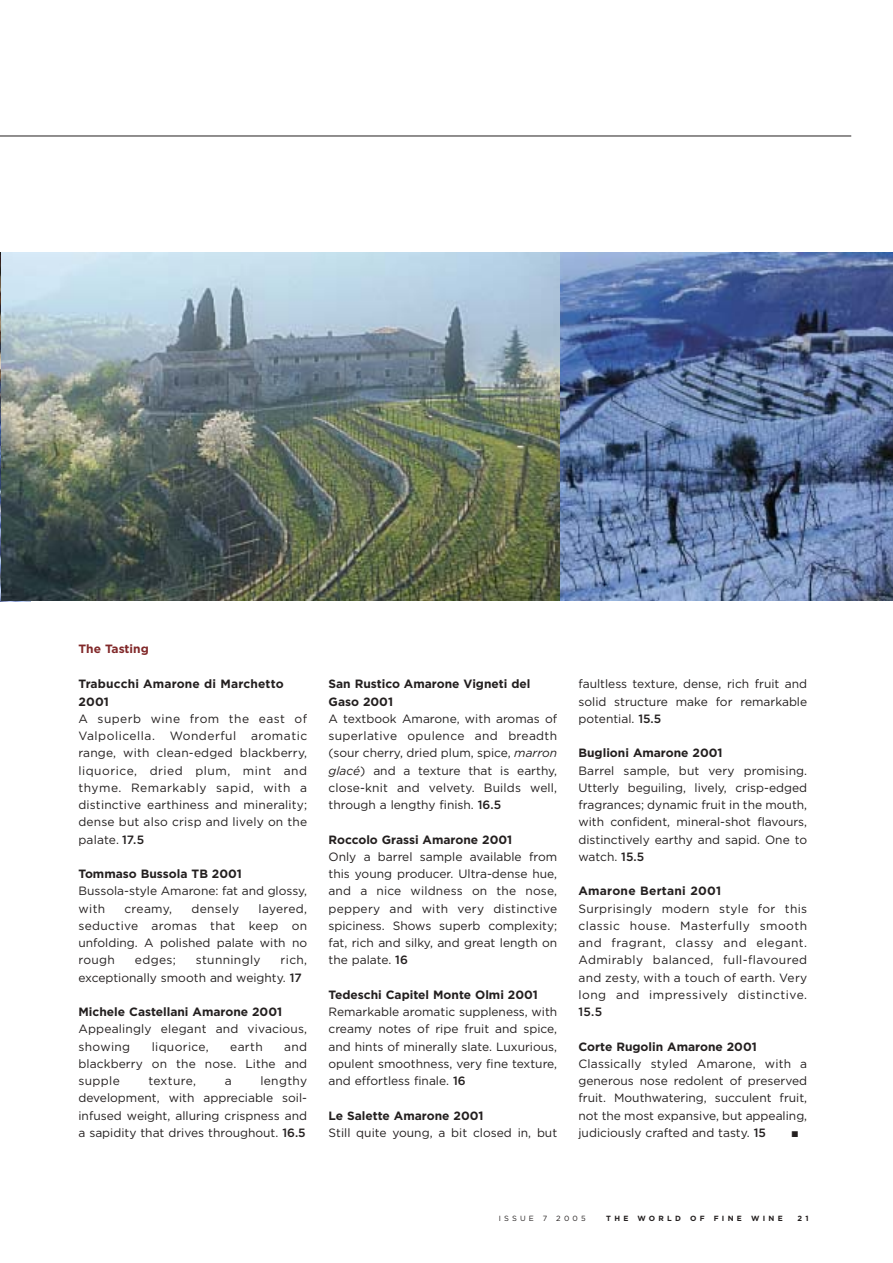
<style>
.page{position:relative;width:893px;height:1263px;background:#fff}
.page>*{position:absolute;margin:0;border:0;box-sizing:border-box;transform-origin:0 0}
.t1{font:700 36px "Gotham";color:#231f1f}
.t2{font:12px/17.2px "Gotham";color:#231f1f;text-align:justify}
.t3{font:700 12px/17.2px "Gotham";color:#231f1f}
.t4{font:12px "Gotham";letter-spacing:.03em;color:#231f1f}
.t5{font:700 12px "Gotham";letter-spacing:.02em;color:#231f1f}
.t6{font:700 12px "Gotham";color:#812829}
.t7{font:12px "Gotham";letter-spacing:.02em;color:#231f1f}
.t8{font:500 12px "Gotham";color:#231f1f}
.t9{font:700 7.5px "Gotham";letter-spacing:.44em;color:#231f1f}
.t10{font:7.5px "Gotham";letter-spacing:.43em;color:#231f1f}
.s1{font-weight:500}
.s2{font-style:italic}
</style>
<div class="page">
<img style="left:0;top:253px;width:1px;height:348px">
<img style="left:559px;top:253px;width:333px;height:348px">
<hr style="left:0;top:136px;width:851px;height:1px;background:#231f1f">
<img style="left:1px;top:253px;width:558px;height:348px">
<p class="t6" style="left:78px;top:644px;width:72px">The Tasting</p>
<p class="t3" style="left:78px;top:676px;width:207px">Trabucchi Amarone di Marchetto<br>2001</p>
<p class="t2" style="left:78px;top:711px;width:230px">A superb wine from the east of Valpolicella. Wonderful aromatic range, with clean-edged blackberry, liquorice, dried plum, mint and thyme. Remarkably sapid, with a distinctive earthiness and minerality; dense but also crisp and lively on the palate. <span class="s1">17.5</span></p>
<p class="t3" style="left:78px;top:866px;width:165px">Tommaso Bussola TB 2001</p>
<p class="t2" style="left:78px;top:883px;width:230px">Bussola-style Amarone: fat and glossy, with</p>
<p class="t2" style="left:78px;top:901px;width:230px;text-indent:180px">layered, seductive aromas that keep on unfolding. A polished palate with no rough</p>
<p class="t2" style="left:124px;top:901px;width:49px">creamy,</p>
<p class="t4" style="left:191px;top:904px;width:49px">densely</p>
<p class="t2" style="left:78px;top:952px;width:230px;text-indent:202px">rich, exceptionally smooth and weighty. <span class="s1">17</span></p>
<p class="t3" style="left:78px;top:1004px;width:205px">Michele Castellani Amarone 2001</p>
<p class="t2" style="left:78px;top:1021px;width:230px">Appealingly elegant and vivacious, showing</p>
<p class="t2" style="left:135px;top:952px;width:42px">edges;</p>
<p class="t4" style="left:196px;top:956px;width:66px">stunningly</p>
<p class="t2" style="left:78px;top:1039px;width:230px;text-indent:206px">and blackberry on the nose. Lithe and supple</p>
<p class="t4" style="left:152px;top:1042px;width:59px">liquorice,</p>
<p class="t2" style="left:230px;top:1039px;width:34px">earth</p>
<p class="t2" style="left:78px;top:1073px;width:230px;text-indent:182px">lengthy development, with appreciable soil&shy;infused weight, alluring crispness and a sapidity that drives throughout. <span class="s1">16.5</span></p>
<p class="t7" style="left:148px;top:1076px;width:49px">texture,</p>
<p class="t2" style="left:225px;top:1073px;width:8px">a</p>
<p class="t3" style="left:328px;top:676px;width:203px">San Rustico Amarone Vigneti del<br>Gaso 2001</p>
<p class="t2" style="left:328px;top:711px;width:230px">A textbook Amarone, with aromas of superlative opulence and breadth (sour cherry, dried plum, spice, <span class="s2">marron glacé</span>) and a texture that is earthy, close-knit and velvety. Builds well, through a lengthy finish. <span class="s1">16.5</span></p>
<p class="t3" style="left:328px;top:832px;width:185px">Roccolo Grassi Amarone 2001</p>
<p class="t2" style="left:328px;top:849px;width:230px">Only a barrel sample available from this young producer. Ultra-dense hue, and a nice wildness on the nose, peppery and with very distinctive spiciness. Shows superb complexity; fat, rich and silky, and great length on the palate. <span class="s1">16</span></p>
<p class="t3" style="left:328px;top:987px;width:211px">Tedeschi Capitel Monte Olmi 2001</p>
<p class="t2" style="left:328px;top:1004px;width:230px">Remarkable aromatic suppleness, with creamy notes of ripe fruit and spice, and hints of minerally slate. Luxurious, opulent smoothness, very fine texture, and effortless finale. <span class="s1">16</span></p>
<p class="t3" style="left:328px;top:1108px;width:157px">Le Salette Amarone 2001</p>
<p class="t2" style="left:328px;top:1125px;width:230px">Still quite young, a bit closed in, but</p>
<p class="t2" style="left:578px;top:676px;width:230px">faultless texture, dense, rich fruit and solid structure make for remarkable potential. <span class="s1">15.5</span></p>
<p class="t3" style="left:578px;top:745px;width:146px">Buglioni Amarone 2001</p>
<p class="t2" style="left:578px;top:763px;width:230px">Barrel sample, but very promising.<br>Utterly beguiling, lively, crisp-edged fragrances; dynamic fruit in the mouth, with confident, mineral-shot flavours, distinctively earthy and sapid. One to watch. <span class="s1">15.5</span></p>
<p class="t5" style="left:578px;top:887px;width:144px">Amarone Bertani 2001</p>
<p class="t2" style="left:578px;top:901px;width:230px">Surprisingly modern style for this classic house. Masterfully smooth and fragrant, classy and elegant.<br>Admirably balanced, full-flavoured and zesty, with a touch of earth. Very long and impressively distinctive.</p>
<p class="t8" style="left:578px;top:1007px;width:25px">15.5</p>
<p class="t3" style="left:578px;top:1039px;width:180px">Corte Rugolin Amarone 2001</p>
<p class="t2" style="left:578px;top:1056px;width:230px">Classically styled Amarone, with a generous nose redolent of preserved fruit. Mouthwatering, succulent fruit, not the most expansive, but appealing, judiciously crafted and tasty. <span class="s1">15</span></p>
<h1 class="t1" style="left:789px;top:1111px;width:12px">.</h1>
<p class="t10" style="left:498px;top:1216px;width:89px">ISSUE 7 2005</p>
<p class="t9" style="left:606px;top:1216px;width:178px">THE WORLD OF FINE WINE</p>
<p class="t9" style="left:797px;top:1216px;width:13px">2 1</p>
</div>
